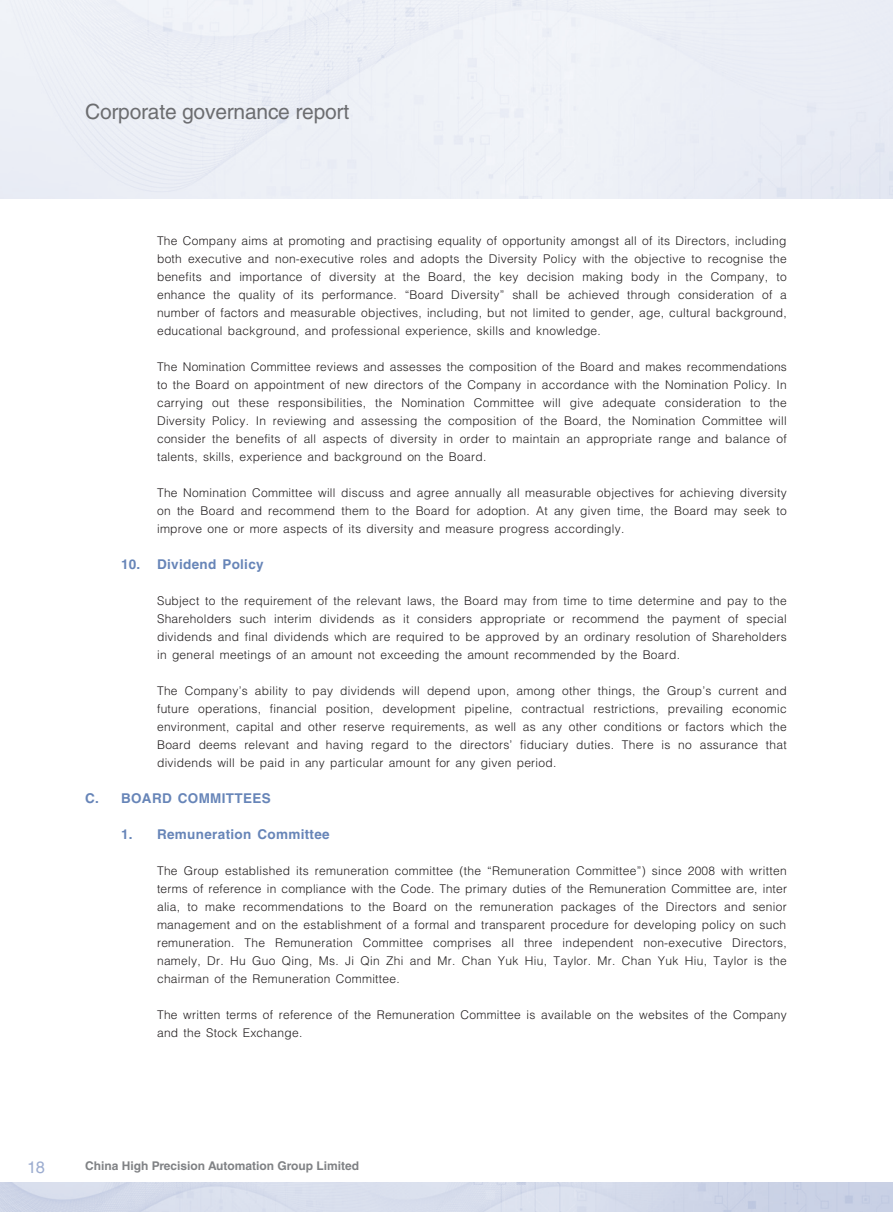
<style>
.page{position:relative;width:893px;height:1212px;background:#fff}
.page>*{position:absolute;margin:0;border:0;box-sizing:border-box;transform-origin:0 0}
.t1{font:21px "Helvetica LT Std";letter-spacing:-.01em;color:#6c6d70}
.t2{font:16.5px "Helvetica LT Std";color:#9dadd0}
._04___H2{font:700 13.5px "Helvetica LT Std";letter-spacing:.025em;color:#6785b8}
._03_H1{font:700 13.5px "Helvetica LT Std";letter-spacing:.025em;color:#6785b8}
._13_____P4{font:300 12px/18px "Helvetica LT Std";letter-spacing:.025em;color:#231f20;text-align:justify}
.t3{font:700 12px "Helvetica LT Std";color:#808285}
</style>
<div class="page">
<h1 class="t1" style="left:85px;top:100px;width:266px">Corporate governance report</h1>
<p class="_13_____P4" style="left:157px;top:231px;width:631px">The Company aims at promoting and practising equality of opportunity amongst all of its Directors, including both executive and non-executive roles and adopts the Diversity Policy with the objective to recognise the benefits and importance of diversity at the Board, the key decision making body in the Company, to enhance the quality of its performance. “Board Diversity” shall be achieved through consideration of a number of factors and measurable objectives, including, but not limited to gender, age, cultural background, educational background, and professional experience, skills and knowledge.</p>
<p class="_13_____P4" style="left:157px;top:357px;width:631px">The Nomination Committee reviews and assesses the composition of the Board and makes recommendations to the Board on appointment of new directors of the Company in accordance with the Nomination Policy. In carrying out these responsibilities, the Nomination Committee will give adequate consideration to the Diversity Policy. In reviewing and assessing the composition of the Board, the Nomination Committee will consider the benefits of all aspects of diversity in order to maintain an appropriate range and balance of talents, skills, experience and background on the Board.</p>
<p class="_13_____P4" style="left:157px;top:483px;width:631px">The Nomination Committee will discuss and agree annually all measurable objectives for achieving diversity on the Board and recommend them to the Board for adoption. At any given time, the Board may seek to improve one or more aspects of its diversity and measure progress accordingly.</p>
<p class="_04___H2" style="left:121px;top:556px;width:144px">10. Dividend Policy</p>
<p class="_13_____P4" style="left:157px;top:591px;width:631px">Subject to the requirement of the relevant laws, the Board may from time to time determine and pay to the Shareholders such interim dividends as it considers appropriate or recommend the payment of special dividends and final dividends which are required to be approved by an ordinary resolution of Shareholders in general meetings of an amount not exceeding the amount recommended by the Board.</p>
<p class="_13_____P4" style="left:157px;top:681px;width:631px">The Company’s ability to pay dividends will depend upon, among other things, the Group’s current and future operations, financial position, development pipeline, contractual restrictions, prevailing economic environment, capital and other reserve requirements, as well as any other conditions or factors which the Board deems relevant and having regard to the directors’ fiduciary duties. There is no assurance that dividends will be paid in any particular amount for any given period.</p>
<p class="_03_H1" style="left:85px;top:790px;width:187px">C. BOARD COMMITTEES</p>
<p class="_04___H2" style="left:121px;top:826px;width:210px">1. Remuneration Committee</p>
<p class="_13_____P4" style="left:157px;top:861px;width:631px">The Group established its remuneration committee (the “Remuneration Committee”) since 2008 with written terms of reference in compliance with the Code. The primary duties of the Remuneration Committee are, inter alia, to make recommendations to the Board on the remuneration packages of the Directors and senior management and on the establishment of a formal and transparent procedure for developing policy on such remuneration. The Remuneration Committee comprises all three independent non-executive Directors, namely, Dr. Hu Guo Qing, Ms. Ji Qin Zhi and Mr. Chan Yuk Hiu, Taylor. Mr. Chan Yuk Hiu, Taylor is the chairman of the Remuneration Committee.</p>
<p class="_13_____P4" style="left:157px;top:1005px;width:631px">The written terms of reference of the Remuneration Committee is available on the websites of the Company and the Stock Exchange.</p>
<h2 class="t2" style="left:27px;top:1157px;width:19px">18</h2>
<p class="t3" style="left:85px;top:1159px;width:275px">China High Precision Automation Group Limited</p>
</div>
